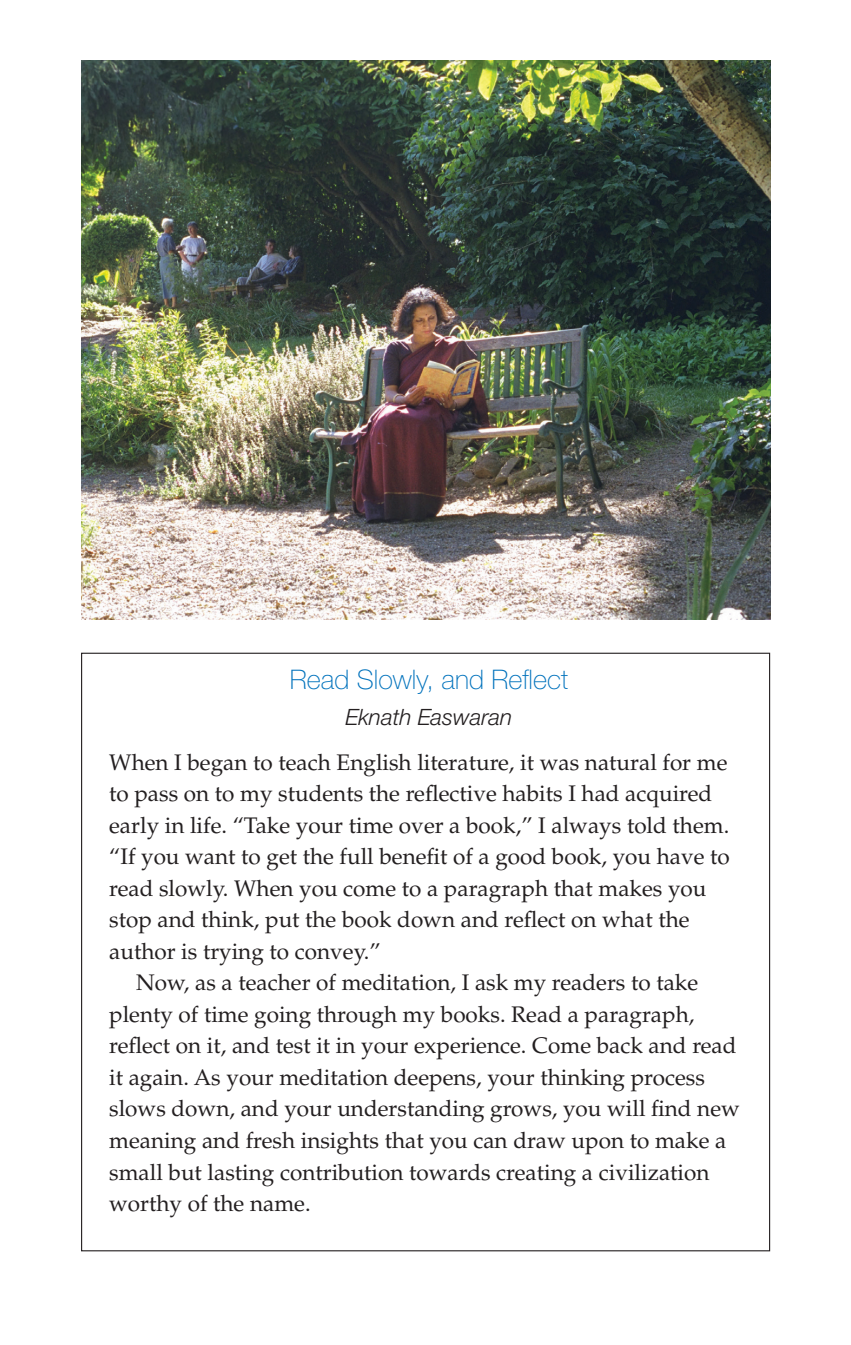
<style>
.page{position:relative;width:851px;height:1345px;background:#fff}
.page>*{position:absolute;margin:0;border:0;box-sizing:border-box;transform-origin:0 0}
.t1{font:100 27px "Helvetica Neue LT Std";color:#0072bc}
.t2{font:22.5px/31.5px "Palatino LT Std";color:#231f20}
.t3{font:italic 300 22.5px "Helvetica Neue LT Std";color:#231f20}
</style>
<div class="page">
<img style="left:81px;top:61px;width:689px;height:558px">
<p class="t1" style="left:290px;top:664px;width:280px">Read Slowly, and Reflect</p>
<p class="t3" style="left:345px;top:703px;width:168px">Eknath Easwaran</p>
<p class="t2" style="left:109px;top:747px;width:622px">When I began to teach English literature, it was natural for me to pass on to my students the reflective habits I had acquired early in life. “Take your time over a book,” I always told them. “If you want to get the full benefit of a good book, you have to read slowly. When you come to a paragraph that makes you stop and think, put the book down and reflect on what the author is trying to convey.”</p>
<p class="t2" style="left:109px;top:967px;width:632px;text-indent:27px">Now, as a teacher of meditation, I ask my readers to take plenty of time going through my books. Read a paragraph, reflect on it, and test it in your experience. Come back and read it again. As your meditation deepens, your thinking process slows down, and your understanding grows, you will find new meaning and fresh insights that you can draw upon to make a small but lasting contribution towards creating a civilization worthy of the name.</p>
</div>
